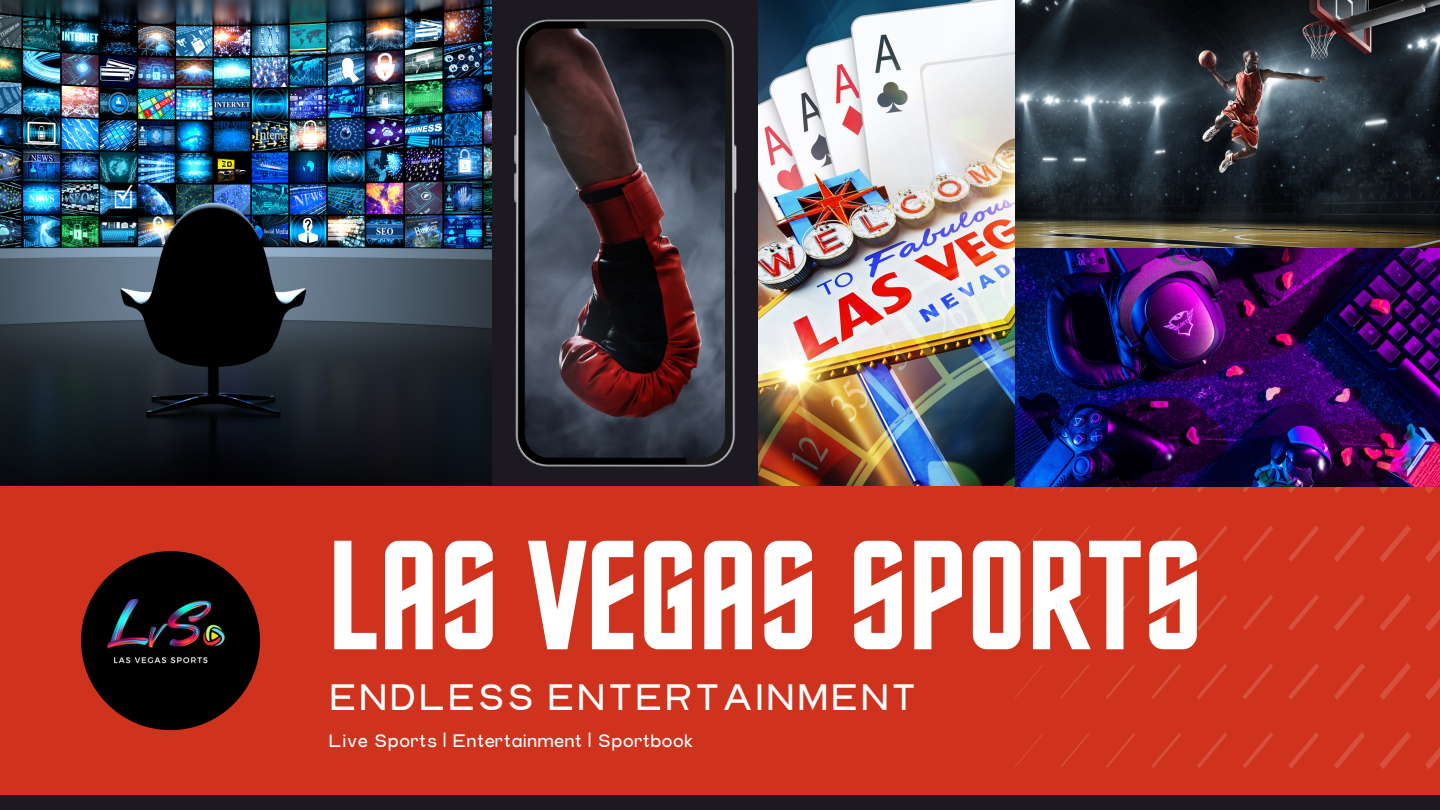
<style>
.page{position:relative;width:1440px;height:810px;background:#cf321d}
.page>*{position:absolute;margin:0;border:0;box-sizing:border-box;transform-origin:0 0}
.t1{font:156.1px "Horta";color:#fff}
.t2{font:36.7px "Stavok Grotesque";color:#fff}
.t3{font:18px "Stavok Grotesque";color:#fff}
</style>
<div class="page">
<svg style="left:1015px;top:486px;width:425px;height:283px"></svg>
<img style="left:759px;top:0;width:681px;height:486px">
<div style="left:492px;top:0;width:267px;height:485px;background:#1c1920"></div>
<img style="left:0;top:0;width:492px;height:486px">
<div style="left:0;top:795px;width:1440px;height:15px;background:#1c1920"></div>
<img style="left:514px;top:20px;width:222px;height:446px">
<img style="left:81px;top:551px;width:179px;height:179px;border-radius:50%">
<p class="t1" style="left:328px;top:531px;width:877px">LAS VEGAS SPORTS</p>
<p class="t2" style="left:328px;top:674px;width:591px">ENDLESS ENTERTAINMENT</p>
<h1 class="t3" style="left:328px;top:729px;width:367px">Live Sports | Entertainment | Sportbook</h1>
</div>
